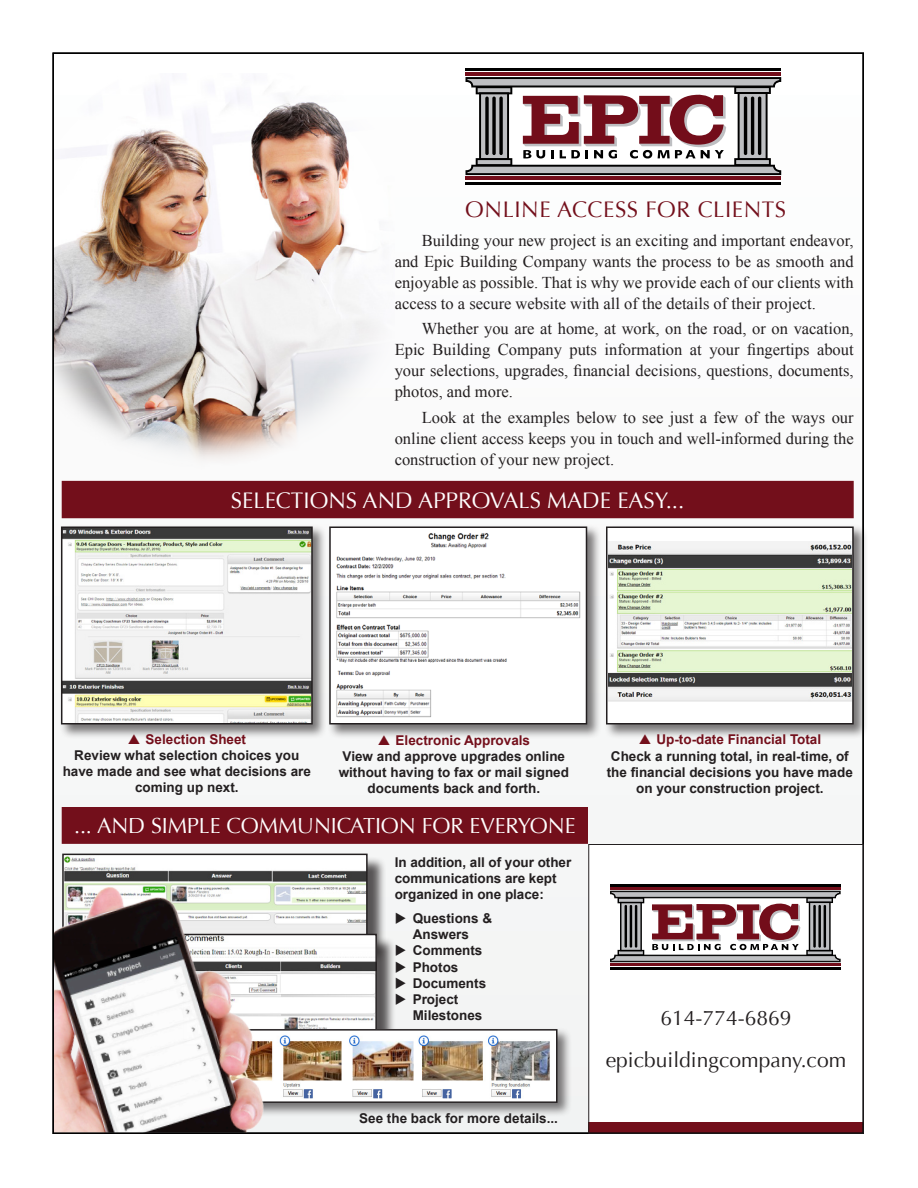
<style>
.page{position:relative;width:918px;height:1188px;background:#fff}
.page>*{position:absolute;margin:0;border:0;box-sizing:border-box;transform-origin:0 0}
.t1{font:22.5px "Optima";color:#fff}
.t2{font:22.5px "Optima";letter-spacing:.025em;color:#730f1b}
.t3{font:21.75px "Optima";letter-spacing:-.005em;color:#fff}
.t4{font:21px/42px "Optima";color:#231f20;text-align:center}
.t5{font:16.5px/21px "Times New Roman";color:#231f20;text-align:justify}
.t6{font:700 13.5px/16.2px "Arial";color:#231f20;text-align:center}
.t7{font:700 13.5px "Arial";color:#730f1b}
</style>
<div class="page">
<div style="left:53px;top:53px;width:810px;height:1080px;background:#fafafa"></div>
<div style="left:604px;top:525px;width:264px;height:214px;background:#231f20;opacity:.6"></div>
<div style="left:607px;top:527px;width:246px;height:197px;background:#fff"></div>
<div style="left:606px;top:526px;width:248px;height:198px;border:2px solid #231f20"></div>
<div style="left:327px;top:525px;width:275px;height:214px;background:#231f20;opacity:.6"></div>
<div style="left:329px;top:526px;width:258px;height:198px;border:2px solid #231f20"></div>
<div style="left:59px;top:525px;width:268px;height:214px;background:#231f20;opacity:.6"></div>
<img style="left:64px;top:529px;width:246px;height:192px">
<div style="left:61px;top:526px;width:252px;height:198px;border:2px solid #231f20"></div>
<div style="left:62px;top:481px;width:792px;height:37px;background:#730f1b"></div>
<div style="left:62px;top:807px;width:526px;height:37px;background:#730f1b;border:2px solid #730f1b"></div>
<img style="left:608px;top:542px;width:243px;height:160px">
<img style="left:334px;top:529px;width:249px;height:191px">
<img style="left:55px;top:102px;width:320px;height:357px">
<div style="left:64px;top:856px;width:322px;height:108px;background:#231f20;opacity:.75"></div>
<img style="left:65px;top:857px;width:300px;height:77px">
<div style="left:62px;top:854px;width:306px;height:92px;border:2px solid #231f20"></div>
<div style="left:185px;top:936px;width:211px;height:129px;background:#231f20;opacity:.75"></div>
<img style="left:303px;top:937px;width:71px;height:90px">
<div style="left:183px;top:934px;width:194px;height:112px;border:2px solid #231f20"></div>
<div style="left:221px;top:1027px;width:351px;height:90px;background:#231f20;opacity:.6"></div>
<img style="left:303px;top:1032px;width:252px;height:68px">
<div style="left:223px;top:1029px;width:335px;height:74px;border:2px solid #231f20"></div>
<img style="left:55px;top:886px;width:248px;height:245px">
<svg style="left:465px;top:68px;width:316px;height:11px"></svg>
<svg style="left:465px;top:173px;width:316px;height:11px"></svg>
<hr style="left:466px;top:68px;width:315px;height:3px;background:#000">
<hr style="left:466px;top:73px;width:315px;height:3px;background:#730d1a">
<hr style="left:466px;top:182px;width:315px;height:2px;background:#000">
<hr style="left:466px;top:176px;width:315px;height:4px;background:#730d1a">
<svg style="left:466px;top:77px;width:315px;height:98px"></svg>
<div style="left:589px;top:844px;width:274px;height:289px;background:#fff"></div>
<div style="left:589px;top:1122px;width:275px;height:11px;background:#730f1b"></div>
<svg style="left:610px;top:886px;width:230px;height:5px"></svg>
<svg style="left:610px;top:962px;width:230px;height:1px"></svg>
<hr style="left:610px;top:884px;width:230px;height:2px;background:#000">
<hr style="left:610px;top:888px;width:230px;height:2px;background:#730d1a">
<hr style="left:610px;top:967px;width:230px;height:2px;background:#000">
<hr style="left:610px;top:963px;width:230px;height:3px;background:#730d1a">
<svg style="left:610px;top:891px;width:231px;height:71px"></svg>
<div style="left:588px;top:844px;width:276px;height:290px;border:1px solid #231f20"></div>
<svg style="left:129px;top:734px;width:11px;height:5px"></svg>
<svg style="left:379px;top:735px;width:11px;height:4px"></svg>
<svg style="left:639px;top:734px;width:12px;height:5px"></svg>
<h1 class="t2" style="left:465px;top:196px;width:322px">ONLINE ACCESS FOR CLIENTS</h1>
<p class="t5" style="left:395px;top:229px;width:461px;text-indent:27px">Building your new project is an exciting and important endeavor, and Epic Building Company wants the process to be as smooth and enjoyable as possible. That is why we provide each of our clients with access to a secure website with all of the details of their project.</p>
<p class="t5" style="left:395px;top:318px;width:461px;text-indent:27px">Whether you are at home, at work, on the road, or on vacation, Epic Building Company puts information at your fingertips about your selections, upgrades, financial decisions, questions, documents, photos, and more.</p>
<p class="t5" style="left:395px;top:406px;width:461px;text-indent:27px">Look at the examples below to see just a few of the ways our online client access keeps you in touch and well-informed during the construction of your new project.</p>
<h1 class="t1" style="left:231px;top:487px;width:455px">SELECTIONS AND APPROVALS MADE EASY...</h1>
<p class="t7" style="left:146px;top:730px;width:102px">Selection Sheet</p>
<p class="t6" style="left:63px;top:748px;width:250px">Review what selection choices you have made and see what decisions are coming up next.</p>
<p class="t7" style="left:396px;top:731px;width:136px">Electronic Approvals</p>
<p class="t6" style="left:339px;top:749px;width:232px">View and approve upgrades online without having to fax or mail signed documents back and forth.</p>
<h2 class="t3" style="left:74px;top:813px;width:503px">... AND SIMPLE COMMUNICATION FOR EVERYONE</h2>
<p class="t6" style="left:395px;top:855px;width:178px;text-align:left">In addition, all of your other communications are kept organized in one place:</p>
<p class="t6" style="left:413px;top:911px;width:81px;text-align:left">Questions &amp;<br>Answers<br>Comments<br>Photos<br>Documents<br>Project<br>Milestones</p>
<p class="t6" style="left:359px;top:1110px;width:200px">See the back for more details...</p>
<p class="t7" style="left:656px;top:731px;width:166px">Up-to-date Financial Total</p>
<p class="t6" style="left:607px;top:748px;width:248px">Check a running total, in real-time, of the financial decisions you have made on your construction project.</p>
<p class="t4" style="left:606px;top:997px;width:242px">614-774-6869 epicbuildingcompany.com</p>
</div>
